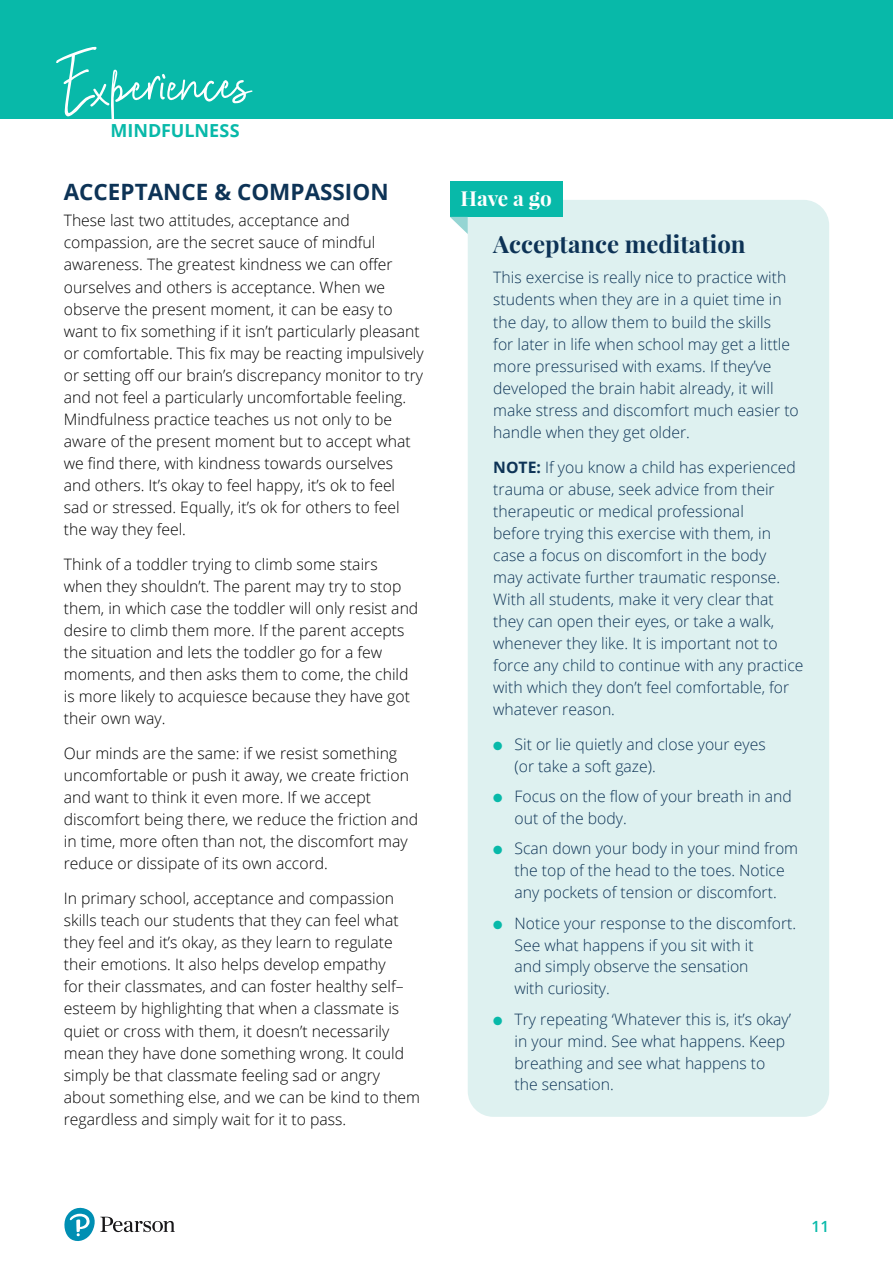
<style>
.page{position:relative;width:893px;height:1263px;background:#fff}
.page>*{position:absolute;margin:0;border:0;box-sizing:border-box;transform-origin:0 0}
.t1{font:700 24px "Playfair Display";color:#0d3356}
.X-Header{font:700 22.5px "Open Sans";color:#0d3356}
.Have_a_Go_-_Heading{font:700 20.85px "Playfair Display";letter-spacing:-.01em;color:#fff}
.t2{font:700 18px "Open Sans";color:#08b9a9}
.Body_Text{font:300 15.75px/22px "Open Sans";color:#000001}
.Body_Text-2{font:300 15.75px/22px "Open Sans";color:#0d3356}
.t3{font:600 15.45px "Open Sans";color:#08b9a9}
.s1{font-weight:700}
.s2{color:#08b9a9}
</style>
<div class="page">
<div style="left:0;top:0;width:893px;height:119px;background:#08b9a9"></div>
<svg style="left:56px;top:46px;width:197px;height:73px"></svg>
<svg style="left:64px;top:1207px;width:111px;height:34px"></svg>
<div style="left:468px;top:200px;width:361px;height:917px;background:#def1f0"></div>
<div style="left:450px;top:181px;width:112px;height:36px;background:#08b9a9"></div>
<svg style="left:450px;top:217px;width:18px;height:17px"></svg>
<p class="t2" style="left:111px;top:118px;width:131px">MINDFULNESS</p>
<p class="X-Header" style="left:64px;top:176px;width:326px">ACCEPTANCE &amp; COMPASSION</p>
<p class="Body_Text" style="left:64px;top:209px;width:361px">These last two attitudes, acceptance and compassion, are the secret sauce of mindful awareness. The greatest kindness we can offer ourselves and others is acceptance. When we observe the present moment, it can be easy to want to fix something if it isn’t particularly pleasant or comfortable. This fix may be reacting impulsively or setting off our brain’s discrepancy monitor to try and not feel a particularly uncomfortable feeling.<br>Mindfulness practice teaches us not only to be aware of the present moment but to accept what we find there, with kindness towards ourselves and others. It’s okay to feel happy, it’s ok to feel sad or stressed. Equally, it’s ok for others to feel the way they feel.</p>
<p class="Body_Text" style="left:64px;top:553px;width:356px">Think of a toddler trying to climb some stairs when they shouldn’t. The parent may try to stop them, in which case the toddler will only resist and desire to climb them more. If the parent accepts the situation and lets the toddler go for a few moments, and then asks them to come, the child is more likely to acquiesce because they have got their own way.</p>
<p class="Body_Text" style="left:64px;top:742px;width:356px">Our minds are the same: if we resist something uncomfortable or push it away, we create friction and want to think it even more. If we accept discomfort being there, we reduce the friction and in time, more often than not, the discomfort may reduce or dissipate of its own accord.</p>
<p class="Body_Text" style="left:64px;top:887px;width:358px">In primary school, acceptance and compassion skills teach our students that they can feel what they feel and it’s okay, as they learn to regulate their emotions. It also helps develop empathy<br>for their classmates, and can foster healthy self– esteem by highlighting that when a classmate is quiet or cross with them, it doesn’t necessarily mean they have done something wrong. It could simply be that classmate feeling sad or angry about something else, and we can be kind to them regardless and simply wait for it to pass.</p>
<p class="Have_a_Go_-_Heading" style="left:461px;top:185px;width:93px">Have a go</p>
<p class="t1" style="left:493px;top:229px;width:254px">Acceptance meditation</p>
<p class="Body_Text-2" style="left:493px;top:266px;width:307px">This exercise is really nice to practice with students when they are in a quiet time in the day, to allow them to build the skills<br>for later in life when school may get a little more pressurised with exams. If they’ve developed the brain habit already, it will make stress and discomfort much easier to handle when they get older.</p>
<p class="Body_Text-2" style="left:493px;top:455px;width:312px"><span class="s1">NOTE:</span> If you know a child has experienced trauma or abuse, seek advice from their therapeutic or medical professional<br>before trying this exercise with them, in case a focus on discomfort in the body<br>may activate further traumatic response.<br>With all students, make it very clear that they can open their eyes, or take a walk, whenever they like. It is important not to force any child to continue with any practice with which they don’t feel comfortable, for whatever reason.</p>
<p class="Body_Text-2" style="left:514px;top:733px;width:253px;text-indent:-21px"><span class="s2">●</span> Sit or lie quietly and close your eyes (or take a soft gaze).</p>
<p class="Body_Text-2" style="left:514px;top:785px;width:279px;text-indent:-21px"><span class="s2">●</span> Focus on the flow of your breath in and out of the body.</p>
<p class="Body_Text-2" style="left:493px;top:837px;width:306px;text-align:center"><span class="s2">●</span> Scan down your body in your mind from the top of the head to the toes. Notice<br>any pockets of tension or discomfort.</p>
<p class="Body_Text-2" style="left:514px;top:911px;width:283px;text-indent:-21px"><span class="s2">●</span> Notice your response to the discomfort.<br>See what happens if you sit with it<br>and simply observe the sensation<br>with curiosity.</p>
<p class="Body_Text-2" style="left:514px;top:1008px;width:278px;text-indent:-21px"><span class="s2">●</span> Try repeating ‘Whatever this is, it’s okay’ in your mind. See what happens. Keep breathing and see what happens to the sensation.</p>
<p class="t3" style="left:812px;top:1216px;width:19px">11</p>
</div>
